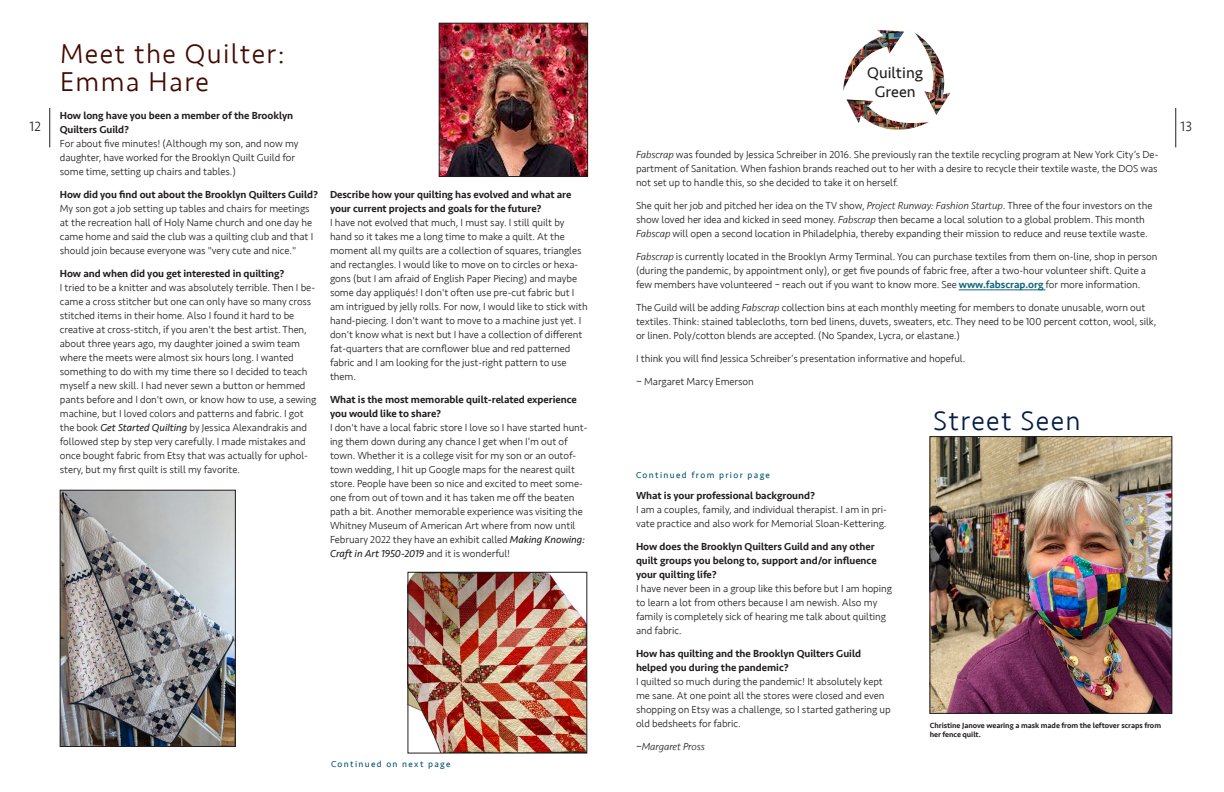
<style>
.page{position:relative;width:1224px;height:792px;background:#fff}
.page>*{position:absolute;margin:0;border:0;box-sizing:border-box;transform-origin:0 0}
.Subhead_18_25_Letter{font:300 28px/28px "Seravek";letter-spacing:.05em;color:#420a01}
.Subhead_18_25_Letter-2{font:300 28px "Seravek";letter-spacing:.05em;color:#051e45}
.t1{font:16px/19.2px "Seravek";color:#231f20;text-align:center}
.t2{font:300 14px "Seravek";color:#231f20}
.ColumnText___space_a{font:300 10.5px/14px "Seravek";letter-spacing:-.005em;color:#231f20}
.ColumnText___space_a-2{font:500 10.5px/14px "Seravek";letter-spacing:-.005em;color:#231f20}
.ColumnText__Medium{font:500 10.5px/14px "Seravek";letter-spacing:-.005em;color:#231f20}
.ColumnText___space_a-3{font:italic 300 10.5px "Seravek";letter-spacing:-.005em;color:#231f20}
.Continued_on_from{font:9px "Seravek";letter-spacing:.15em;color:#005072}
.Caption_1_pics{font:500 7.8px/9.5px "Seravek";letter-spacing:-.005em;color:#231f20}
.s1{font-weight:400;font-style:italic}
.s2{font-style:italic}
.s3{font-weight:500;color:#14677d}
</style>
<div class="page">
<hr style="left:50px;top:108px;width:1px;height:39px;background:#231f20">
<hr style="left:1176px;top:108px;width:1px;height:39px;background:#231f20">
<img style="left:843px;top:30px;width:107px;height:99px">
<img style="left:932px;top:438px;width:238px;height:274px">
<div style="left:930px;top:436px;width:242px;height:278px;border:1px solid #231f20"></div>
<hr style="left:959px;top:289px;width:87px;height:1px;background:#14677d">
<img style="left:441px;top:25px;width:145px;height:150px">
<div style="left:439px;top:23px;width:149px;height:154px;border:1px solid #231f20"></div>
<img style="left:410px;top:574px;width:175px;height:177px">
<div style="left:408px;top:572px;width:179px;height:181px;border:1px solid #231f20"></div>
<img style="left:62px;top:492px;width:172px;height:253px">
<div style="left:60px;top:490px;width:176px;height:257px;border:1px solid #231f20"></div>
<p class="Subhead_18_25_Letter" style="left:60px;top:40px;width:226px">Meet the Quilter:<br>Emma Hare</p>
<p class="ColumnText___space_a-2" style="left:60px;top:108px;width:235px">How long have you been a member of the Brooklyn<br>Quilters Guild?</p>
<p class="ColumnText___space_a" style="left:60px;top:137px;width:240px">For about five minutes! (Although my son, and now my daughter, have worked for the Brooklyn Quilt Guild for some time, setting up chairs and tables.)</p>
<p class="ColumnText___space_a-2" style="left:60px;top:187px;width:260px">How did you find out about the Brooklyn Quilters Guild?</p>
<p class="ColumnText___space_a" style="left:60px;top:202px;width:255px">My son got a job setting up tables and chairs for meetings at the recreation hall of Holy Name church and one day he came home and said the club was a quilting club and that I should join because everyone was "very cute and nice."</p>
<p class="ColumnText___space_a-2" style="left:60px;top:266px;width:226px">How and when did you get interested in quilting?</p>
<p class="ColumnText___space_a" style="left:60px;top:281px;width:258px">I tried to be a knitter and was absolutely terrible. Then I be&shy;came a cross stitcher but one can only have so many cross stitched items in their home. Also I found it hard to be creative at cross-stitch, if you aren't the best artist. Then, about three years ago, my daughter joined a swim team where the meets were almost six hours long. I wanted something to do with my time there so I decided to teach myself a new skill. I had never sewn a button or hemmed pants before and I don't own, or know how to use, a sewing machine, but I loved colors and patterns and fabric. I got the book <span class="s1">Get Started Quilting</span> by Jessica Alexandrakis and followed step by step very carefully. I made mistakes and once bought fabric from Etsy that was actually for uphol&shy;stery, but my first quilt is still my favorite.</p>
<h2 class="t1" style="left:867px;top:63px;width:57px">Quilting<br>Green</h2>
<h3 class="t2" style="left:30px;top:118px;width:13px">12</h3>
<h3 class="t2" style="left:1181px;top:118px;width:13px">13</h3>
<p class="ColumnText___space_a" style="left:636px;top:148px;width:524px;text-align:justify"><span class="s2">Fabscrap</span> was founded by Jessica Schreiber in 2016. She previously ran the textile recycling program at New York City’s De&shy;partment of Sanitation. When fashion brands reached out to her with a desire to recycle their textile waste, the DOS was not set up to handle this, so she decided to take it on herself.</p>
<p class="ColumnText___space_a" style="left:636px;top:199px;width:518px">She quit her job and pitched her idea on the TV show, <span class="s2">Project Runway: Fashion Startup</span>. Three of the four investors on the show loved her idea and kicked in seed money. <span class="s2">Fabscrap</span> then became a local solution to a global problem. This month<br><span class="s2">Fabscap</span> will open a second location in Philadelphia, thereby expanding their mission to reduce and reuse textile waste.</p>
<p class="ColumnText___space_a" style="left:636px;top:250px;width:523px"><span class="s2">Fabscrap</span> is currently located in the Brooklyn Army Terminal. You can purchase textiles from them on-line, shop in person (during the pandemic, by appointment only), or get five pounds of fabric free, after a two-hour volunteer shift. Quite a few members have volunteered – reach out if you want to know more. See <span class="s3">www.fabscrap.org</span> for more information.</p>
<p class="ColumnText___space_a" style="left:636px;top:301px;width:522px">The Guild will be adding <span class="s2">Fabscrap</span> collection bins at each monthly meeting for members to donate unusable, worn out textiles. Think: stained tablecloths, torn bed linens, duvets, sweaters, etc. They need to be 100 percent cotton, wool, silk, or linen. Poly/cotton blends are accepted. (No Spandex, Lycra, or elastane.)</p>
<p class="ColumnText___space_a" style="left:636px;top:352px;width:331px">I think you will find Jessica Schreiber’s presentation informative and hopeful.</p>
<p class="ColumnText___space_a" style="left:636px;top:375px;width:119px">~ Margaret Marcy Emerson</p>
<p class="ColumnText___space_a-2" style="left:330px;top:188px;width:243px">Describe how your quilting has evolved and what are your current projects and goals for the future?</p>
<p class="ColumnText___space_a" style="left:330px;top:216px;width:259px">I have not evolved that much, I must say. I still quilt by hand so it takes me a long time to make a quilt. At the moment all my quilts are a collection of squares, triangles and rectangles. I would like to move on to circles or hexa&shy;gons (but I am afraid of English Paper Piecing) and maybe some day appliqués! I don't often use pre-cut fabric but I am intrigued by jelly rolls. For now, I would like to stick with hand-piecing. I don't want to move to a machine just yet. I don't know what is next but I have a collection of different fat-quarters that are cornflower blue and red patterned fabric and I am looking for the just-right pattern to use them.</p>
<p class="ColumnText___space_a-2" style="left:330px;top:393px;width:248px">What is the most memorable quilt-related experience you would like to share?</p>
<p class="ColumnText___space_a" style="left:330px;top:421px;width:259px">I don't have a local fabric store I love so I have started hunt&shy;ing them down during any chance I get when I’m out of town. Whether it is a college visit for my son or an outof&shy;town wedding, I hit up Google maps for the nearest quilt store. People have been so nice and excited to meet some&shy;one from out of town and it has taken me off the beaten path a bit. Another memorable experience was visiting the Whitney Museum of American Art where from now until February 2022 they have an exhibit called <span class="s1">Making Knowing:<br>Craft in Art 1950-2019</span> and it is wonderful!</p>
<p class="Subhead_18_25_Letter-2" style="left:933px;top:404px;width:149px">Street Seen</p>
<p class="Continued_on_from" style="left:636px;top:468px;width:135px">Continued from prior page</p>
<p class="ColumnText__Medium" style="left:636px;top:489px;width:181px">What is your professional background?</p>
<p class="ColumnText___space_a" style="left:636px;top:503px;width:252px">I am a couples, family, and individual therapist. I am in pri&shy;vate practice and also work for Memorial Sloan-Kettering.</p>
<p class="ColumnText__Medium" style="left:636px;top:540px;width:242px">How does the Brooklyn Quilters Guild and any other quilt groups you belong to, support and/or influence your quilting life?</p>
<p class="ColumnText___space_a" style="left:636px;top:582px;width:258px">I have never been in a group like this before but I am hoping to learn a lot from others because I am newish. Also my family is completely sick of hearing me talk about quilting and fabric.</p>
<p class="ColumnText__Medium" style="left:636px;top:647px;width:227px">How has quilting and the Brooklyn Quilters Guild helped you during the pandemic?</p>
<p class="ColumnText___space_a" style="left:636px;top:675px;width:256px">I quilted so much during the pandemic! It absolutely kept me sane. At one point all the stores were closed and even shopping on Etsy was a challenge, so I started gathering up old bedsheets for fabric.</p>
<p class="ColumnText___space_a-3" style="left:636px;top:741px;width:71px">~Margaret Pross</p>
<p class="Caption_1_pics" style="left:930px;top:720px;width:233px">Christine Janove wearing a mask made from the leftover scraps from her fence quilt.</p>
<p class="Continued_on_from" style="left:331px;top:757px;width:121px">Continued on next page</p>
</div>
